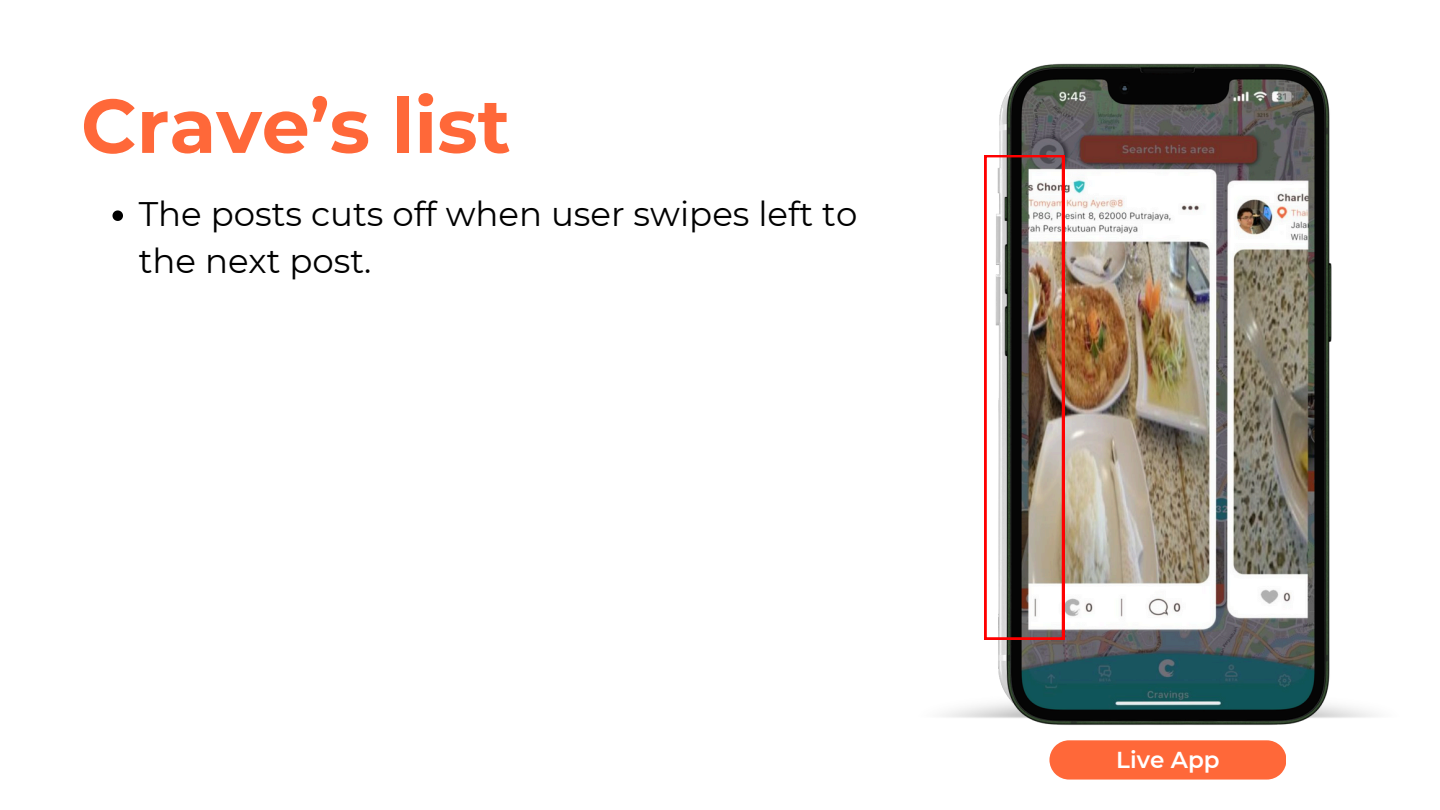
<style>
.page{position:relative;width:1440px;height:810px;background:#fff}
.page>*{position:absolute;margin:0;border:0;box-sizing:border-box;transform-origin:0 0}
.t1{font:700 76px "Montserrat";color:#ff6839}
.t2{font:34px/47.2px "Montserrat";color:#000}
.t3{font:600 23px "Montserrat";color:#fff}
</style>
<div class="page">
<svg style="left:1049px;top:740px;width:237px;height:40px;background:#ff7043"></svg>
<img style="left:942px;top:108px;width:433px;height:610px">
<img style="left:1001px;top:63px;width:334px;height:662px">
<svg style="left:112px;top:210px;width:11px;height:11px"></svg>
<img style="left:985px;top:155px;width:79px;height:484px">
<p class="t1" style="left:81px;top:79px;width:431px">Crave’s list</p>
<p class="t2" style="left:139px;top:190px;width:720px">The posts cuts off when user swipes left to the next post.</p>
<h1 class="t3" style="left:1116px;top:746px;width:105px">Live App</h1>
</div>
